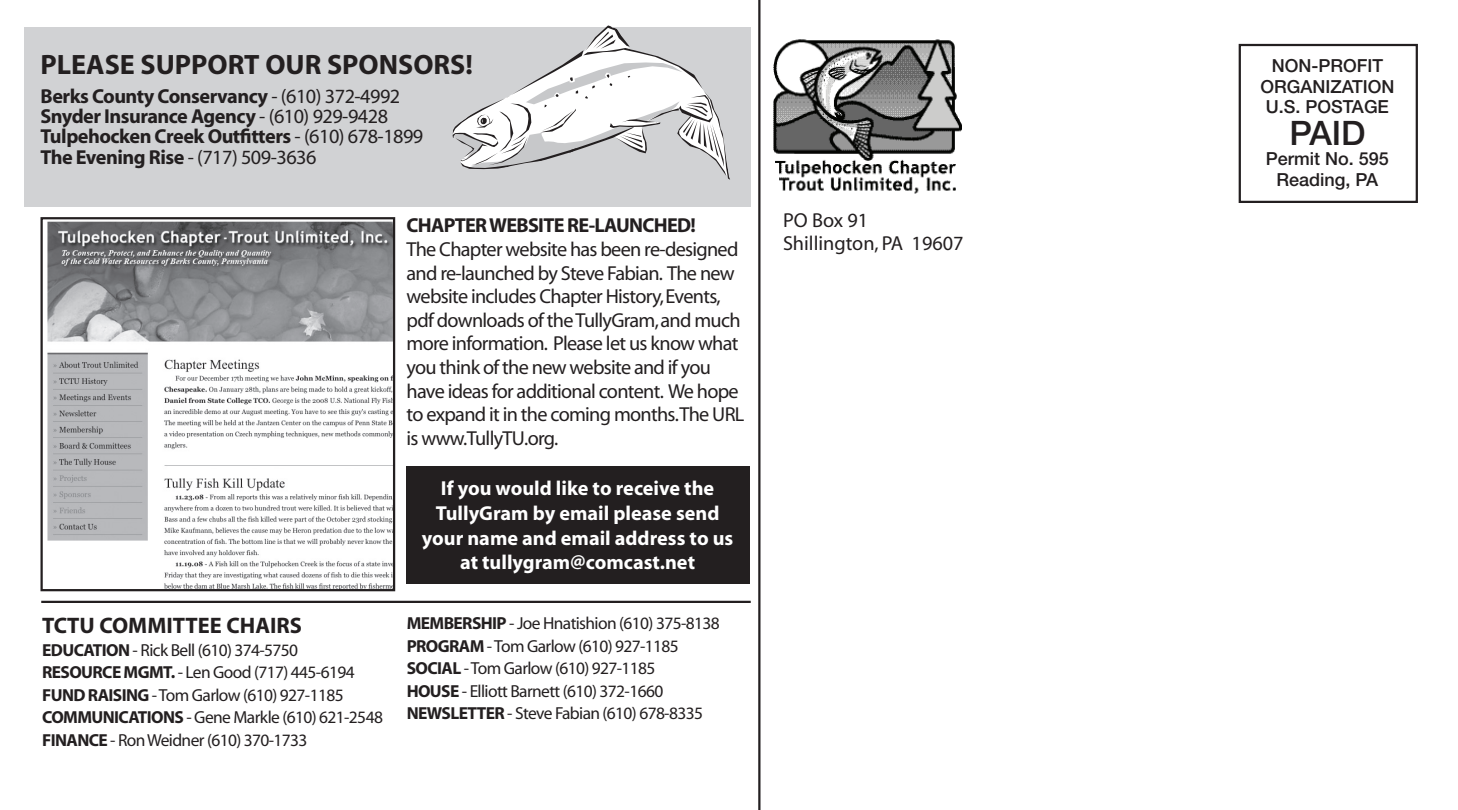
<style>
.page{position:relative;width:1458px;height:810px;background:#fff}
.page>*{position:absolute;margin:0;border:0;box-sizing:border-box;transform-origin:0 0}
.t1{font:500 33.75px "Helvetica Neue";color:#231f20}
.t2{font:700 28.12px "Myriad";color:#231f20}
.t3{font:700 22.5px "Myriad";color:#231f20}
.t4{font:20.25px/23.6px "Myriad";letter-spacing:-.035em;color:#231f20}
.t5{font:700 20.25px/20.2px "Myriad";letter-spacing:-.025em;color:#231f20}
.t6{font:700 20.25px/24.8px "Myriad";color:#fff;text-align:center}
.t7{font:20.25px/22.5px "Myriad";color:#231f20}
.t8{font:500 18px/20.2px "Helvetica Neue";color:#231f20;text-align:center}
.t9{font:17.55px/22.5px "Myriad";letter-spacing:-.035em;color:#231f20}
.s1{font-weight:400}
.s2{font-weight:700}
</style>
<div class="page">
<div style="left:1239px;top:44px;width:179px;height:159px;border:2px solid #231f20"></div>
<img style="left:773px;top:39px;width:189px;height:155px">
<hr style="left:758px;top:0;width:2px;height:810px;background:#231f20">
<div style="left:406px;top:467px;width:343px;height:117px;background:#231f20"></div>
<div style="left:25px;top:28px;width:726px;height:179px;background:#d1d2d4"></div>
<svg style="left:453px;top:25px;width:277px;height:155px"></svg>
<hr style="left:41px;top:601px;width:710px;height:2px;background:#231f20">
<img style="left:47px;top:221px;width:345px;height:367px">
<div style="left:40px;top:217px;width:355px;height:374px;border:2px solid #231f20"></div>
<h2 class="t2" style="left:40px;top:54px;width:434px">PLEASE SUPPORT OUR SPONSORS!</h2>
<p class="t5" style="left:40px;top:88px;width:384px">Berks County Conservancy <span class="s1">- (610) 372-4992<br></span>Snyder Insurance Agency <span class="s1">- (610) 929-9428<br></span>Tulpehocken Creek Outfitters <span class="s1">- (610) 678-1899<br></span>The Evening Rise <span class="s1">- (717) 509-3636</span></p>
<p class="t5" style="left:407px;top:217px;width:291px">CHAPTER WEBSITE RE-LAUNCHED!</p>
<p class="t4" style="left:407px;top:239px;width:339px">The Chapter website has been re-designed and re-launched by Steve Fabian. The new website includes Chapter History, Events, pdf downloads of the TullyGram, and much more information. Please let us know what you think of the new website and if you have ideas for additional content. We hope to expand it in the coming months.The URL is www.TullyTU.org.</p>
<p class="t3" style="left:42px;top:617px;width:261px">TCTU COMMITTEE CHAIRS</p>
<p class="t9" style="left:42px;top:640px;width:342px"><span class="s2">EDUCATION</span> - Rick Bell (610) 374-5750<br><span class="s2">RESOURCE MGMT.</span> - Len Good (717) 445-6194<br><span class="s2">FUND RAISING</span> - Tom Garlow (610) 927-1185<br><span class="s2">COMMUNICATIONS</span> - Gene Markle (610) 621-2548<br><span class="s2">FINANCE</span> - Ron Weidner (610) 370-1733</p>
<p class="t6" style="left:422px;top:478px;width:313px">If you would like to receive the<br>TullyGram by email please send your name and email address to us at tullygram@comcast.net</p>
<p class="t9" style="left:407px;top:614px;width:315px"><span class="s2">MEMBERSHIP</span> - Joe Hnatishion (610) 375-8138<br><span class="s2">PROGRAM</span> - Tom Garlow (610) 927-1185<br><span class="s2">SOCIAL</span> - Tom Garlow (610) 927-1185<br><span class="s2">HOUSE</span> - Elliott Barnett (610) 372-1660<br><span class="s2">NEWSLETTER</span> - Steve Fabian (610) 678-8335</p>
<p class="t7" style="left:783px;top:211px;width:182px">PO Box 91<br>Shillington, PA 19607</p>
<p class="t8" style="left:1260px;top:57px;width:136px">NON-PROFIT<br>ORGANIZATION<br>U.S. POSTAGE</p>
<h1 class="t1" style="left:1289px;top:121px;width:78px">PAID</h1>
<p class="t8" style="left:1266px;top:151px;width:125px">Permit No. 595<br>Reading, PA</p>
</div>
